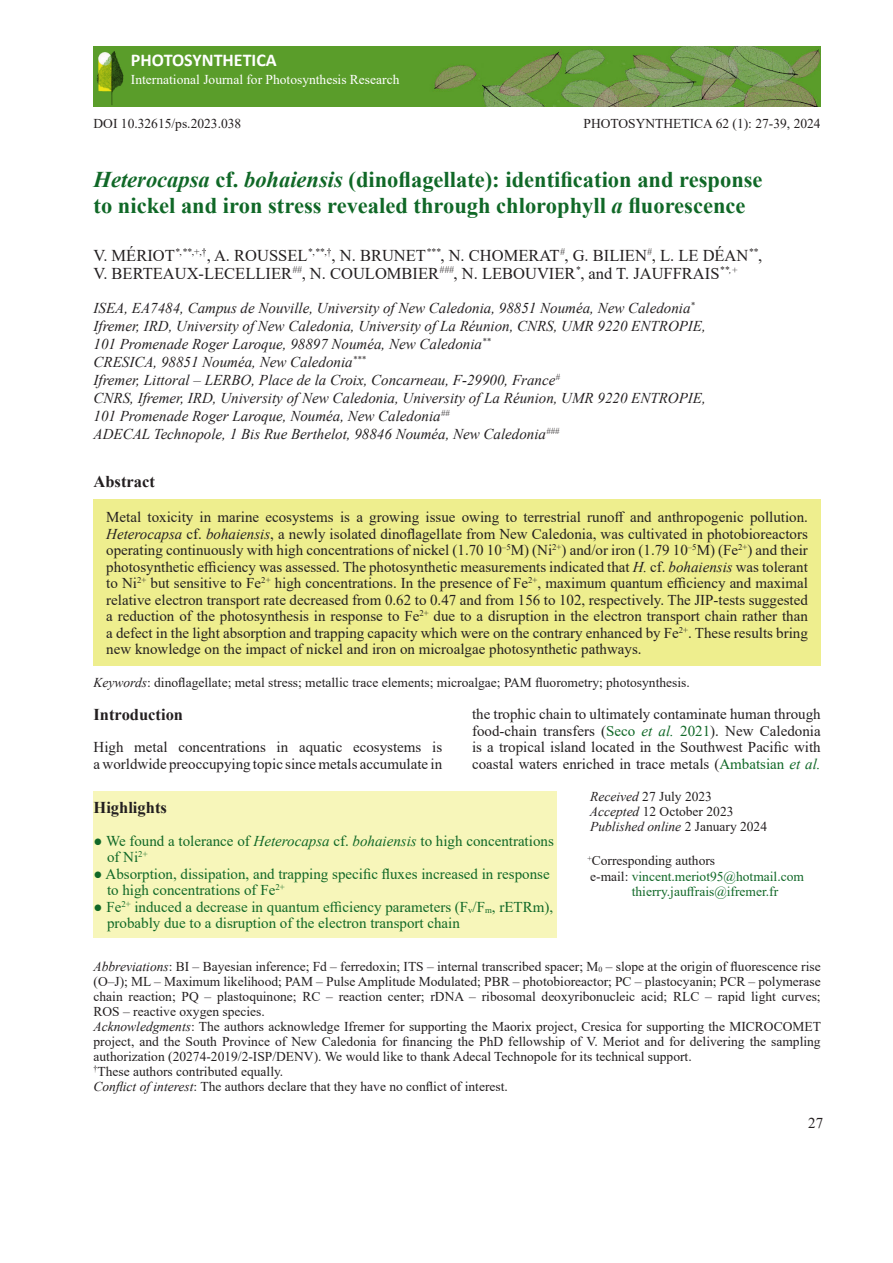
<style>
.page{position:relative;width:893px;height:1263px;background:#fff}
.page>*{position:absolute;margin:0;border:0;box-sizing:border-box;transform-origin:0 0}
.název_práce{font:700 22.5px/25.5px "Times New Roman";color:#106827}
.t1{font:700 18px "Calibri";color:#fff}
.autoři{font:16.5px/18px "Times New Roman";color:#231f20}
.Nadpis_odstavce{font:700 16.5px "Times New Roman";color:#231f20}
.Abstract{font:15px/16.5px "Times New Roman";color:#231f20;text-align:justify}
.adresy{font:italic 15px/18px "Times New Roman";color:#231f20}
.Text_odstavce{font:15px/16.5px "Times New Roman";color:#231f20}
.Text_odstavce-2{font:15px "Times New Roman";color:#106827}
.Received_atd{font:13.5px/15px "Times New Roman";color:#231f20;text-align:justify}
.Received_atd-2{font:13.5px "Times New Roman";color:#106827}
.t2{font:13.5px "Times New Roman";color:#fff}
.Received_atd-3{font:italic 13.5px "Times New Roman";color:#231f20}
.s1{font-style:italic}
.s2{color:#106827}
.s3{font-style:italic;color:#106827}
.s4{font-style:normal}
.s5{color:#231f20}
</style>
<div class="page">
<img style="left:126px;top:47px;width:695px;height:59px">
<img style="left:94px;top:47px;width:32px;height:59px">
<div style="left:94px;top:500px;width:727px;height:166px;background:#eeee8e"></div>
<div style="left:94px;top:791px;width:463px;height:147px;background:#f7f6ba"></div>
<h2 class="t1" style="left:131px;top:47px;width:147px">PHOTOSYNTHETICA</h2>
<p class="t2" style="left:131px;top:70px;width:270px">International Journal for Photosynthesis Research</p>
<p class="Received_atd" style="left:94px;top:116px;width:149px">DOI 10.32615/ps.2023.038</p>
<p class="Received_atd" style="left:584px;top:116px;width:239px">PHOTOSYNTHETICA 62 (1): 27-39, 2024</p>
<p class="název_práce" style="left:94px;top:166px;width:670px"><span class="s1">Heterocapsa</span> cf. <span class="s1">bohaiensis</span> (dinoflagellate): identification and response to nickel and iron stress revealed through chlorophyll <span class="s1">a</span> fluorescence</p>
<p class="autoři" style="left:94px;top:245px;width:670px">V. MÉRIOT<sup>*</sup><sup>,</sup><sup>**</sup><sup>,+,†</sup>, A. ROUSSEL<sup>*</sup><sup>,</sup><sup>**</sup><sup>,†</sup>, N. BRUNET<sup>***</sup>, N. CHOMERAT<sup>#</sup>, G. BILIEN<sup>#</sup>, L. LE DÉAN<sup>**</sup>,<br>V. BERTEAUX-LECELLIER<sup>##</sup>, N. COULOMBIER<sup>###</sup>, N. LEBOUVIER<sup>*</sup>, and T. JAUFFRAIS<sup>**,+</sup></p>
<p class="adresy" style="left:94px;top:299px;width:603px">ISEA, EA7484, Campus de Nouville, University of New Caledonia, 98851 Nouméa, New Caledonia<sup>*</sup></p>
<p class="adresy" style="left:94px;top:317px;width:614px">Ifremer, IRD, University of New Caledonia, University of La Réunion, CNRS, UMR 9220 ENTROPIE,<br>101 Promenade Roger Laroque, 98897 Nouméa, New Caledonia<sup>**</sup></p>
<p class="adresy" style="left:94px;top:353px;width:274px">CRESICA, 98851 Nouméa, New Caledonia<sup>***</sup></p>
<p class="adresy" style="left:94px;top:371px;width:468px">Ifremer, Littoral – LERBO, Place de la Croix, Concarneau, F-29900, France<sup>#</sup></p>
<p class="adresy" style="left:94px;top:389px;width:614px">CNRS, Ifremer, IRD, University of New Caledonia, University of La Réunion, UMR 9220 ENTROPIE,<br>101 Promenade Roger Laroque, Nouméa, New Caledonia<sup>##</sup></p>
<p class="adresy" style="left:94px;top:425px;width:467px">ADECAL Technopole, 1 Bis Rue Berthelot, 98846 Nouméa, New Caledonia<sup>###</sup></p>
<p class="Nadpis_odstavce" style="left:94px;top:470px;width:63px">Abstract</p>
<p class="Abstract" style="left:106px;top:509px;width:703px">Metal toxicity in marine ecosystems is a growing issue owing to terrestrial runoff and anthropogenic pollution.<br><span class="s1">Heterocapsa</span> cf. <span class="s1">bohaiensis</span>, a newly isolated dinoflagellate from New Caledonia, was cultivated in photobioreactors operating continuously with high concentrations of nickel (1.70 10<sup>–5</sup>M) (Ni<sup>2+</sup>) and/or iron (1.79 10<sup>–5</sup>M) (Fe<sup>2+</sup>) and their photosynthetic efficiency was assessed. The photosynthetic measurements indicated that <span class="s1">H.</span> cf. <span class="s1">bohaiensis</span> was tolerant to Ni<sup>2+</sup> but sensitive to Fe<sup>2+</sup> high concentrations. In the presence of Fe<sup>2+</sup>, maximum quantum efficiency and maximal relative electron transport rate decreased from 0.62 to 0.47 and from 156 to 102, respectively. The JIP-tests suggested a reduction of the photosynthesis in response to Fe<sup>2+</sup> due to a disruption in the electron transport chain rather than a defect in the light absorption and trapping capacity which were on the contrary enhanced by Fe<sup>2+</sup>. These results bring new knowledge on the impact of nickel and iron on microalgae photosynthetic pathways.</p>
<p class="Received_atd" style="left:94px;top:674px;width:598px"><span class="s1">Keywords</span>: dinoflagellate; metal stress; metallic trace elements; microalgae; PAM fluorometry; photosynthesis.</p>
<p class="Nadpis_odstavce" style="left:94px;top:703px;width:91px">Introduction</p>
<p class="Text_odstavce" style="left:94px;top:739px;width:350px">High metal concentrations in aquatic ecosystems is a worldwide preoccupying topic since metals accumulate in</p>
<p class="Text_odstavce" style="left:472px;top:706px;width:350px;text-align:justify">the trophic chain to ultimately contaminate human through food-chain transfers (<span class="s2">Seco</span> <span class="s3">et al.</span> <span class="s2">2021</span>). New Caledonia is a tropical island located in the Southwest Pacific with coastal waters enriched in trace metals (<span class="s2">Ambatsian</span> <span class="s3">et al.</span></p>
<p class="Nadpis_odstavce" style="left:94px;top:795px;width:75px">Highlights</p>
<p class="Text_odstavce-2" style="left:94px;top:830px;width:462px">● We found a tolerance of <span class="s1">Heterocapsa</span> cf. <span class="s1">bohaiensis</span> to high concentrations</p>
<p class="Text_odstavce-2" style="left:107px;top:846px;width:42px">of Ni<sup>2+</sup></p>
<p class="Text_odstavce-2" style="left:94px;top:863px;width:458px">● Absorption, dissipation, and trapping specific fluxes increased in response</p>
<p class="Text_odstavce-2" style="left:107px;top:879px;width:179px">to high concentrations of Fe<sup>2+</sup></p>
<p class="Text_odstavce-2" style="left:94px;top:896px;width:461px">● Fe<sup>2+</sup> induced a decrease in quantum efficiency parameters (F<sub>v</sub>/F<sub>m</sub>, rETRm),</p>
<p class="Text_odstavce-2" style="left:107px;top:912px;width:354px">probably due to a disruption of the electron transport chain</p>
<p class="Received_atd" style="left:590px;top:788px;width:123px"><span class="s1">Received</span> 27 July 2023</p>
<p class="Received_atd" style="left:590px;top:803px;width:145px"><span class="s1">Accepted</span> 12 October 2023</p>
<p class="Received_atd-3" style="left:590px;top:817px;width:178px">Published online <span class="s4">2 January 2024</span></p>
<p class="Received_atd" style="left:587px;top:853px;width:129px"><sup>+</sup>Corresponding authors</p>
<p class="Received_atd-2" style="left:590px;top:867px;width:215px"><span class="s5">e-mail:</span> vincent.meriot95@hotmail.com</p>
<p class="Received_atd-2" style="left:632px;top:882px;width:148px">thierry.jauffrais@ifremer.fr</p>
<p class="Received_atd" style="left:94px;top:958px;width:729px"><span class="s1">Abbreviations</span>: BI – Bayesian inference; Fd – ferredoxin; ITS – internal transcribed spacer; M<sub>0</sub> – slope at the origin of fluorescence rise (O–J); ML – Maximum likelihood; PAM – Pulse Amplitude Modulated; PBR – photobioreactor; PC – plastocyanin; PCR – polymerase chain reaction; PQ – plastoquinone; RC – reaction center; rDNA – ribosomal deoxyribonucleic acid; RLC – rapid light curves; ROS – reactive oxygen species.</p>
<p class="Received_atd" style="left:94px;top:1018px;width:729px"><span class="s1">Acknowledgments</span>: The authors acknowledge Ifremer for supporting the Maorix project, Cresica for supporting the MICROCOMET project, and the South Province of New Caledonia for financing the PhD fellowship of V. Meriot and for delivering the sampling authorization (20274-2019/2-ISP/DENV). We would like to thank Adecal Technopole for its technical support.</p>
<p class="Received_atd" style="left:94px;top:1063px;width:191px"><sup>†</sup>These authors contributed equally.</p>
<p class="Received_atd" style="left:94px;top:1078px;width:416px"><span class="s1">Conflict of interest</span>: The authors declare that they have no conflict of interest.</p>
<p class="Abstract" style="left:808px;top:1114px;width:16px">27</p>
</div>
